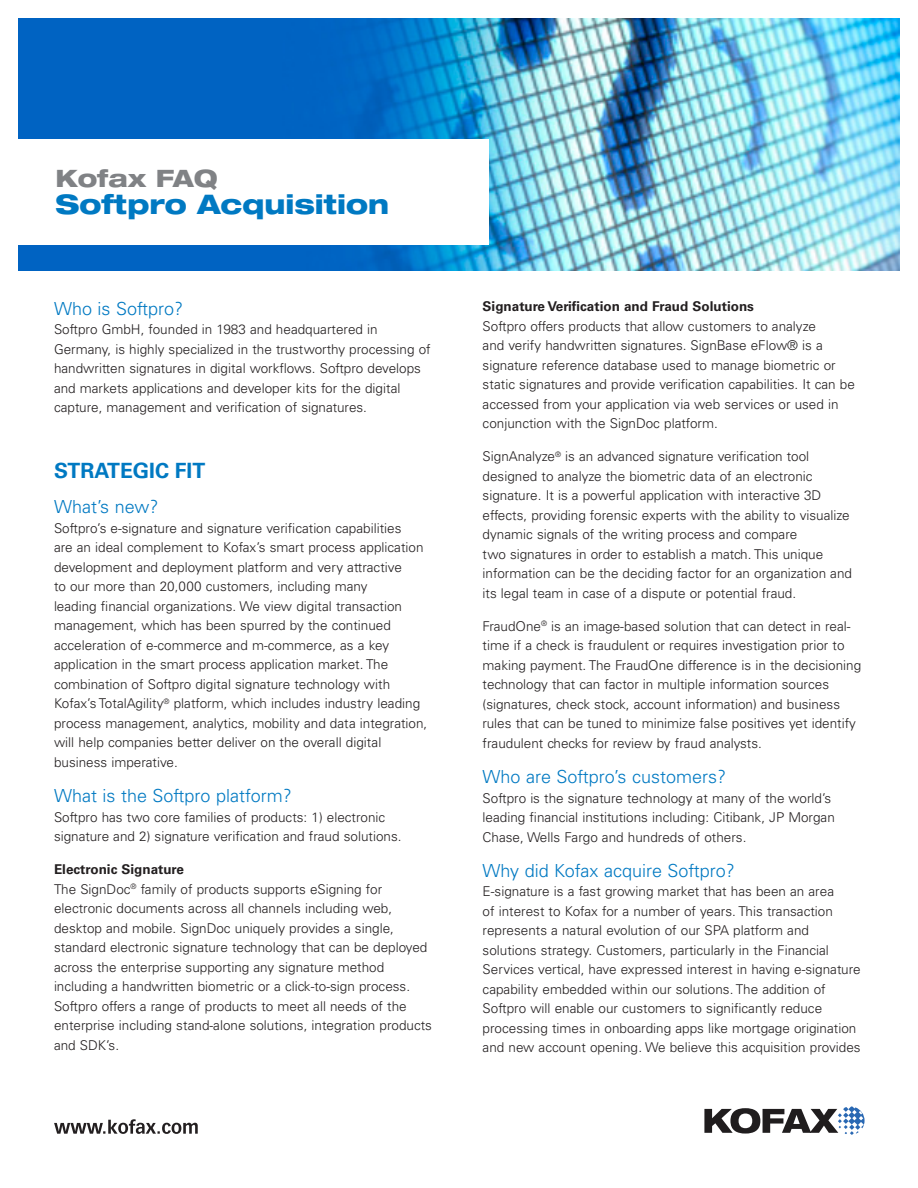
<style>
.page{position:relative;width:918px;height:1188px;background:#fff}
.page>*{position:absolute;margin:0;border:0;box-sizing:border-box;transform-origin:0 0}
.t1{font:800 expanded 27px "Helvetica Neue LT Std";color:#0079c2}
.t2{font:800 expanded 24px "Helvetica Neue LT Std";color:#808285}
.t3{font:700 21px "Univers LT Std";color:#0079c2}
.SubHead{font:300 18px "Univers LT Std";color:#0079c2}
.Headline_a4-en{font:300 18px "Univers LT Std";color:#0079c2}
.Body_a4-en{font:300 13.5px/19.5px "Univers LT Std";color:#231f20}
.Body_a4-en-2{font:700 13.5px "Univers LT Std";color:#231f20}
</style>
<div class="page">
<img style="left:18px;top:19px;width:882px;height:251px">
<svg style="left:704px;top:1106px;width:161px;height:29px"></svg>
<svg style="left:54px;top:1119px;width:144px;height:15px"></svg>
<div style="left:18px;top:139px;width:471px;height:106px;background:#fff"></div>
<p class="t2" style="left:56px;top:163px;width:164px">Kofax FAQ</p>
<p class="t1" style="left:56px;top:187px;width:335px">Softpro Acquisition</p>
<p class="Headline_a4-en" style="left:54px;top:297px;width:131px">Who is Softpro?</p>
<p class="Body_a4-en" style="left:54px;top:320px;width:378px">Softpro GmbH, founded in 1983 and headquartered in Germany, is highly specialized in the trustworthy processing of handwritten signatures in digital workflows. Softpro develops and markets applications and developer kits for the digital capture, management and verification of signatures.</p>
<p class="t3" style="left:54px;top:459px;width:153px">STRATEGIC FIT</p>
<p class="Headline_a4-en" style="left:54px;top:496px;width:106px">What’s new?</p>
<p class="Body_a4-en" style="left:54px;top:518px;width:375px">Softpro’s e-signature and signature verification capabilities<br>are an ideal complement to Kofax’s smart process application development and deployment platform and very attractive<br>to our more than 20,000 customers, including many<br>leading financial organizations. We view digital transaction management, which has been spurred by the continued acceleration of e-commerce and m-commerce, as a key application in the smart process application market. The combination of Softpro digital signature technology with Kofax’s TotalAgility<sup>®</sup> platform, which includes industry leading process management, analytics, mobility and data integration, will help companies better deliver on the overall digital business imperative.</p>
<p class="Headline_a4-en" style="left:54px;top:785px;width:239px">What is the Softpro platform?</p>
<p class="Body_a4-en" style="left:54px;top:807px;width:349px">Softpro has two core families of products: 1) electronic signature and 2) signature verification and fraud solutions.</p>
<p class="Body_a4-en-2" style="left:54px;top:861px;width:131px">Electronic Signature</p>
<p class="Body_a4-en" style="left:54px;top:879px;width:380px">The SignDoc<sup>®</sup> family of products supports eSigning for electronic documents across all channels including web, desktop and mobile. SignDoc uniquely provides a single, standard electronic signature technology that can be deployed across the enterprise supporting any signature method including a handwritten biometric or a click-to-sign process.<br>Softpro offers a range of products to meet all needs of the enterprise including stand-alone solutions, integration products and SDK’s.</p>
<p class="Body_a4-en-2" style="left:483px;top:299px;width:273px">Signature Verification and Fraud Solutions</p>
<p class="Body_a4-en" style="left:483px;top:316px;width:374px">Softpro offers products that allow customers to analyze<br>and verify handwritten signatures. SignBase eFlow® is a signature reference database used to manage biometric or static signatures and provide verification capabilities. It can be accessed from your application via web services or used in conjunction with the SignDoc platform.</p>
<p class="Body_a4-en" style="left:483px;top:447px;width:371px">SignAnalyze<sup>®</sup> is an advanced signature verification tool designed to analyze the biometric data of an electronic signature. It is a powerful application with interactive 3D effects, providing forensic experts with the ability to visualize dynamic signals of the writing process and compare<br>two signatures in order to establish a match. This unique information can be the deciding factor for an organization and its legal team in case of a dispute or potential fraud.</p>
<p class="Body_a4-en" style="left:483px;top:616px;width:380px">FraudOne<sup>®</sup> is an image-based solution that can detect in real&shy;time if a check is fraudulent or requires investigation prior to making payment. The FraudOne difference is in the decisioning technology that can factor in multiple information sources (signatures, check stock, account information) and business rules that can be tuned to minimize false positives yet identify fraudulent checks for review by fraud analysts.</p>
<p class="SubHead" style="left:483px;top:766px;width:245px">Who are Softpro’s customers?</p>
<p class="Body_a4-en" style="left:483px;top:788px;width:354px">Softpro is the signature technology at many of the world’s leading financial institutions including: Citibank, JP Morgan<br>Chase, Wells Fargo and hundreds of others.</p>
<p class="SubHead" style="left:483px;top:860px;width:254px">Why did Kofax acquire Softpro?</p>
<p class="Body_a4-en" style="left:483px;top:882px;width:380px">E-signature is a fast growing market that has been an area<br>of interest to Kofax for a number of years. This transaction represents a natural evolution of our SPA platform and solutions strategy. Customers, particularly in the Financial Services vertical, have expressed interest in having e-signature capability embedded within our solutions. The addition of Softpro will enable our customers to significantly reduce processing times in onboarding apps like mortgage origination and new account opening. We believe this acquisition provides</p>
</div>
